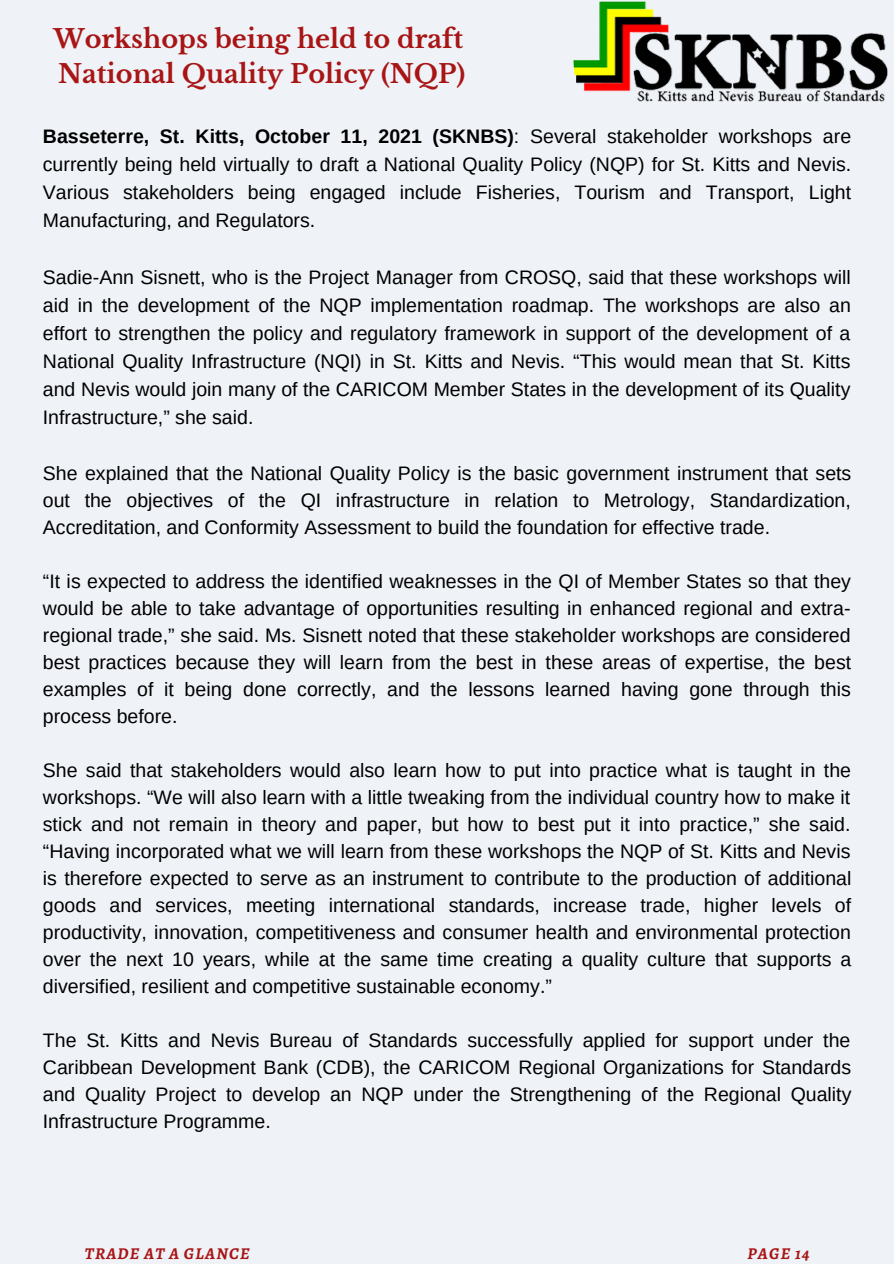
<style>
.page{position:relative;width:894px;height:1264px;background:#fff}
.page>*{position:absolute;margin:0;border:0;box-sizing:border-box;transform-origin:0 0}
.t1{font:700 25.5px "Libre Baskerville";color:#a81515}
.t2{font:19.5px/27px "Arimo";color:#000;text-align:justify}
.t3{font:italic 700 16.5px "Alegreya";letter-spacing:.07em;color:#a81515}
.s1{font-weight:700}
</style>
<div class="page">
<div style="left:0;top:0;width:893px;height:1263px;background:#eff2f7"></div>
<img style="left:573px;top:1px;width:315px;height:101px">
<p class="t1" style="left:53px;top:23px;width:411px">Workshops being held to draft</p>
<p class="t1" style="left:58px;top:58px;width:408px">National Quality Policy (NQP)</p>
<p class="t2" style="left:43px;top:122px;width:809px;line-height:28.2px"><span class="s1">Basseterre, St. Kitts, October 11, 2021 (SKNBS)</span>: Several stakeholder workshops are currently being held virtually to draft a National Quality Policy (NQP) for St. Kitts and Nevis.<br>Various stakeholders being engaged include Fisheries, Tourism and Transport, Light Manufacturing, and Regulators.</p>
<p class="t2" style="left:43px;top:263px;width:809px;line-height:28.2px">Sadie-Ann Sisnett, who is the Project Manager from CROSQ, said that these workshops will aid in the development of the NQP implementation roadmap. The workshops are also an effort to strengthen the policy and regulatory framework in support of the development of a National Quality Infrastructure (NQI) in St. Kitts and Nevis. “This would mean that St. Kitts and Nevis would join many of the CARICOM Member States in the development of its Quality Infrastructure,” she said.</p>
<p class="t2" style="left:43px;top:459px;width:809px">She explained that the National Quality Policy is the basic government instrument that sets out the objectives of the QI infrastructure in relation to Metrology, Standardization, Accreditation, and Conformity Assessment to build the foundation for effective trade.</p>
<p class="t2" style="left:43px;top:567px;width:809px">“It is expected to address the identified weaknesses in the QI of Member States so that they would be able to take advantage of opportunities resulting in enhanced regional and extra&shy;regional trade,” she said. Ms. Sisnett noted that these stakeholder workshops are considered best practices because they will learn from the best in these areas of expertise, the best examples of it being done correctly, and the lessons learned having gone through this process before.</p>
<p class="t2" style="left:43px;top:756px;width:809px">She said that stakeholders would also learn how to put into practice what is taught in the workshops. “We will also learn with a little tweaking from the individual country how to make it stick and not remain in theory and paper, but how to best put it into practice,” she said. “Having incorporated what we will learn from these workshops the NQP of St. Kitts and Nevis is therefore expected to serve as an instrument to contribute to the production of additional goods and services, meeting international standards, increase trade, higher levels of productivity, innovation, competitiveness and consumer health and environmental protection over the next 10 years, while at the same time creating a quality culture that supports a diversified, resilient and competitive sustainable economy.”</p>
<p class="t2" style="left:43px;top:1027px;width:809px">The St. Kitts and Nevis Bureau of Standards successfully applied for support under the Caribbean Development Bank (CDB), the CARICOM Regional Organizations for Standards and Quality Project to develop an NQP under the Strengthening of the Regional Quality Infrastructure Programme.</p>
<p class="t3" style="left:85px;top:1241px;width:166px">TRADE AT A GLANCE</p>
<p class="t3" style="left:747px;top:1242px;width:63px">PAGE 14</p>
</div>
